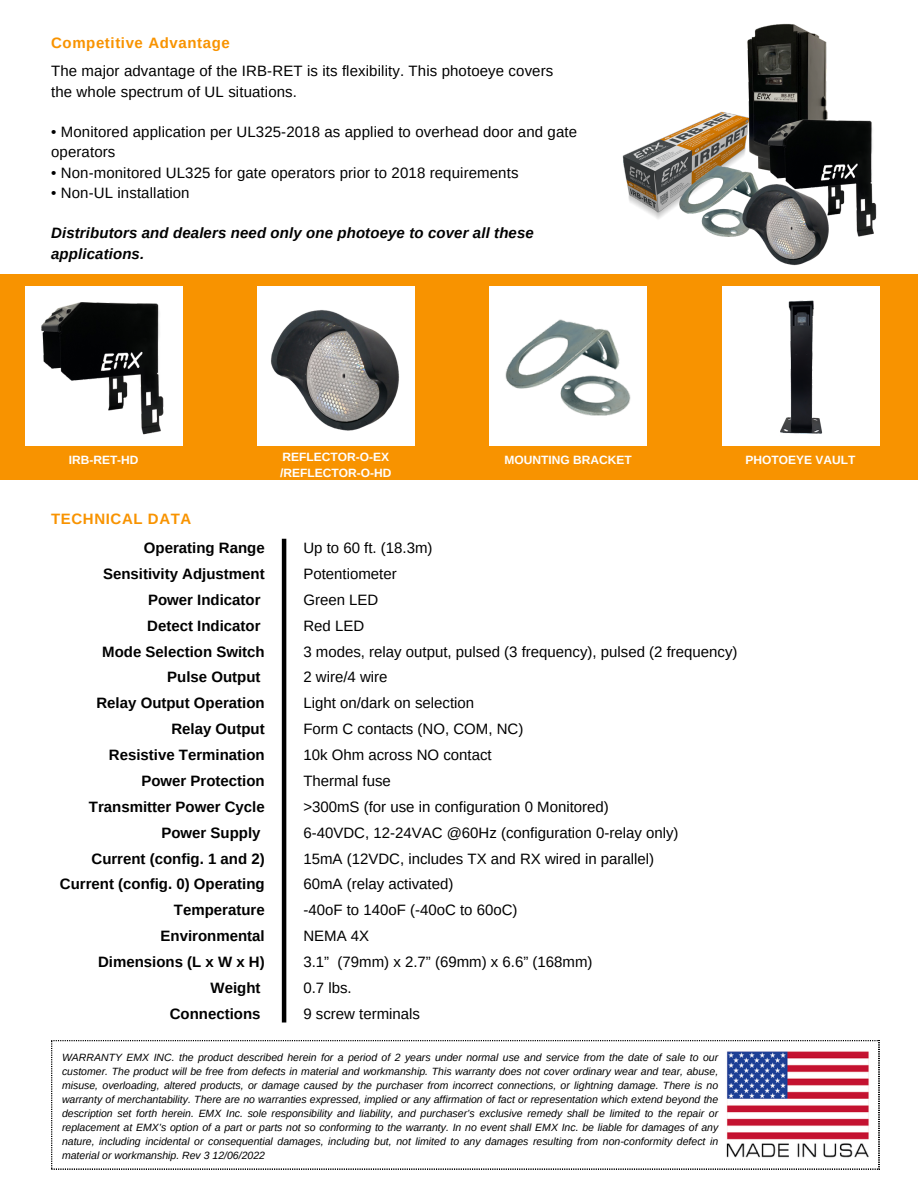
<style>
.page{position:relative;width:918px;height:1188px;background:#fff}
.page>*{position:absolute;margin:0;border:0;box-sizing:border-box;transform-origin:0 0}
.t1{font:15px/20.2px "Arimo";color:#000}
.t2{font:700 15px/25.8px "Arimo";color:#000;text-align:right}
.t3{font:italic 700 15px/20.2px "Arimo";letter-spacing:.01em;color:#000}
.t4{font:700 15px "Arimo";letter-spacing:.04em;color:#f89300}
.t5{font:700 12px/16px "Arimo";color:#fff}
.t6{font:italic 10.5px/14px "Arimo";color:#000;text-align:justify}
</style>
<div class="page">
<div style="left:0;top:274px;width:918px;height:218px;background:#f89300"></div>
<div style="left:0;top:480px;width:918px;height:708px;background:#fff"></div>
<div style="left:25px;top:286px;width:158px;height:160px;background:#fff"></div>
<img style="left:41px;top:302px;width:123px;height:133px">
<hr style="left:282px;top:539px;width:4px;height:484px;background:#000">
<svg style="left:51px;top:1040px;width:828px;height:130px"></svg>
<img style="left:726px;top:1050px;width:145px;height:110px">
<img style="left:622px;top:23px;width:255px;height:243px">
<div style="left:257px;top:286px;width:158px;height:160px;background:#fff"></div>
<img style="left:270px;top:310px;width:129px;height:121px">
<div style="left:489px;top:286px;width:158px;height:160px;background:#fff"></div>
<img style="left:505px;top:319px;width:126px;height:97px">
<div style="left:722px;top:286px;width:157px;height:160px;background:#fff"></div>
<img style="left:780px;top:300px;width:43px;height:134px">
<p class="t4" style="left:51px;top:34px;width:180px">Competitive Advantage</p>
<p class="t1" style="left:51px;top:61px;width:504px">The major advantage of the IRB-RET is its flexibility. This photoeye covers the whole spectrum of UL situations.</p>
<p class="t1" style="left:51px;top:122px;width:527px">• Monitored application per UL325-2018 as applied to overhead door and gate operators</p>
<p class="t1" style="left:51px;top:162px;width:469px">• Non-monitored UL325 for gate operators prior to 2018 requirements</p>
<p class="t1" style="left:51px;top:183px;width:140px">• Non-UL installation</p>
<p class="t3" style="left:51px;top:223px;width:484px">Distributors and dealers need only one photoeye to cover all these applications.</p>
<p class="t5" style="left:69px;top:452px;width:71px">IRB-RET-HD</p>
<p class="t4" style="left:51px;top:510px;width:142px">TECHNICAL DATA</p>
<p class="t2" style="left:144px;top:535px;width:122px">Operating Range</p>
<p class="t2" style="left:103px;top:561px;width:163px">Sensitivity Adjustment</p>
<p class="t2" style="left:148px;top:587px;width:114px">Power Indicator</p>
<p class="t2" style="left:147px;top:613px;width:115px">Detect Indicator</p>
<p class="t2" style="left:102px;top:638px;width:164px">Mode Selection Switch</p>
<p class="t2" style="left:167px;top:664px;width:95px">Pulse Output</p>
<p class="t2" style="left:96px;top:690px;width:170px">Relay Output Operation</p>
<p class="t2" style="left:171px;top:716px;width:95px">Relay Output</p>
<p class="t2" style="left:109px;top:742px;width:157px">Resistive Termination</p>
<p class="t2" style="left:141px;top:768px;width:125px">Power Protection</p>
<p class="t2" style="left:89px;top:794px;width:177px">Transmitter Power Cycle<br>Power Supply</p>
<p class="t2" style="left:60px;top:845px;width:206px">Current (config. 1 and 2)<br>Current (config. 0) Operating</p>
<p class="t2" style="left:174px;top:897px;width:92px">Temperature</p>
<p class="t2" style="left:161px;top:923px;width:106px">Environmental</p>
<p class="t2" style="left:98px;top:949px;width:168px">Dimensions (L x W x H)<br>Weight</p>
<p class="t2" style="left:170px;top:1001px;width:92px">Connections</p>
<p class="t5" style="left:280px;top:449px;width:113px">REFLECTOR-O-EX /REFLECTOR-O-HD</p>
<p class="t5" style="left:505px;top:452px;width:129px">MOUNTING BRACKET</p>
<p class="t5" style="left:746px;top:452px;width:111px">PHOTOEYE VAULT</p>
<p class="t1" style="left:303px;top:538px;width:131px">Up to 60 ft. (18.3m)</p>
<p class="t1" style="left:303px;top:564px;width:95px">Potentiometer</p>
<p class="t1" style="left:303px;top:589px;width:77px">Green LED</p>
<p class="t1" style="left:303px;top:615px;width:62px">Red LED</p>
<p class="t1" style="left:303px;top:641px;width:436px">3 modes, relay output, pulsed (3 frequency), pulsed (2 frequency)</p>
<p class="t1" style="left:303px;top:667px;width:86px">2 wire/4 wire</p>
<p class="t1" style="left:303px;top:693px;width:172px">Light on/dark on selection</p>
<p class="t1" style="left:303px;top:719px;width:221px">Form C contacts (NO, COM, NC)</p>
<p class="t1" style="left:303px;top:745px;width:190px">10k Ohm across NO contact</p>
<p class="t1" style="left:303px;top:771px;width:89px">Thermal fuse</p>
<p class="t1" style="left:303px;top:796px;width:307px">&gt;300mS (for use in configuration 0 Monitored)</p>
<p class="t1" style="left:303px;top:822px;width:377px">6-40VDC, 12-24VAC @60Hz (configuration 0-relay only)</p>
<p class="t1" style="left:303px;top:848px;width:352px">15mA (12VDC, includes TX and RX wired in parallel)</p>
<p class="t1" style="left:303px;top:874px;width:152px">60mA (relay activated)</p>
<p class="t1" style="left:303px;top:900px;width:216px">-40oF to 140oF (-40oC to 60oC)</p>
<p class="t1" style="left:303px;top:926px;width:67px">NEMA 4X</p>
<p class="t1" style="left:303px;top:952px;width:291px">3.1” (79mm) x 2.7” (69mm) x 6.6” (168mm)</p>
<p class="t1" style="left:303px;top:978px;width:50px">0.7 lbs.</p>
<p class="t1" style="left:303px;top:1003px;width:118px">9 screw terminals</p>
<p class="t6" style="left:62px;top:1050px;width:658px">WARRANTY EMX INC. the product described herein for a period of 2 years under normal use and service from the date of sale to our customer. The product will be free from defects in material and workmanship. This warranty does not cover ordinary wear and tear, abuse, misuse, overloading, altered products, or damage caused by the purchaser from incorrect connections, or lightning damage. There is no warranty of merchantability. There are no warranties expressed, implied or any affirmation of fact or representation which extend beyond the description set forth herein. EMX Inc. sole responsibility and liability, and purchaser’s exclusive remedy shall be limited to the repair or replacement at EMX’s option of a part or parts not so conforming to the warranty. In no event shall EMX Inc. be liable for damages of any nature, including incidental or consequential damages, including but, not limited to any damages resulting from non-conformity defect in material or workmanship. Rev 3 12/06/2022</p>
</div>
